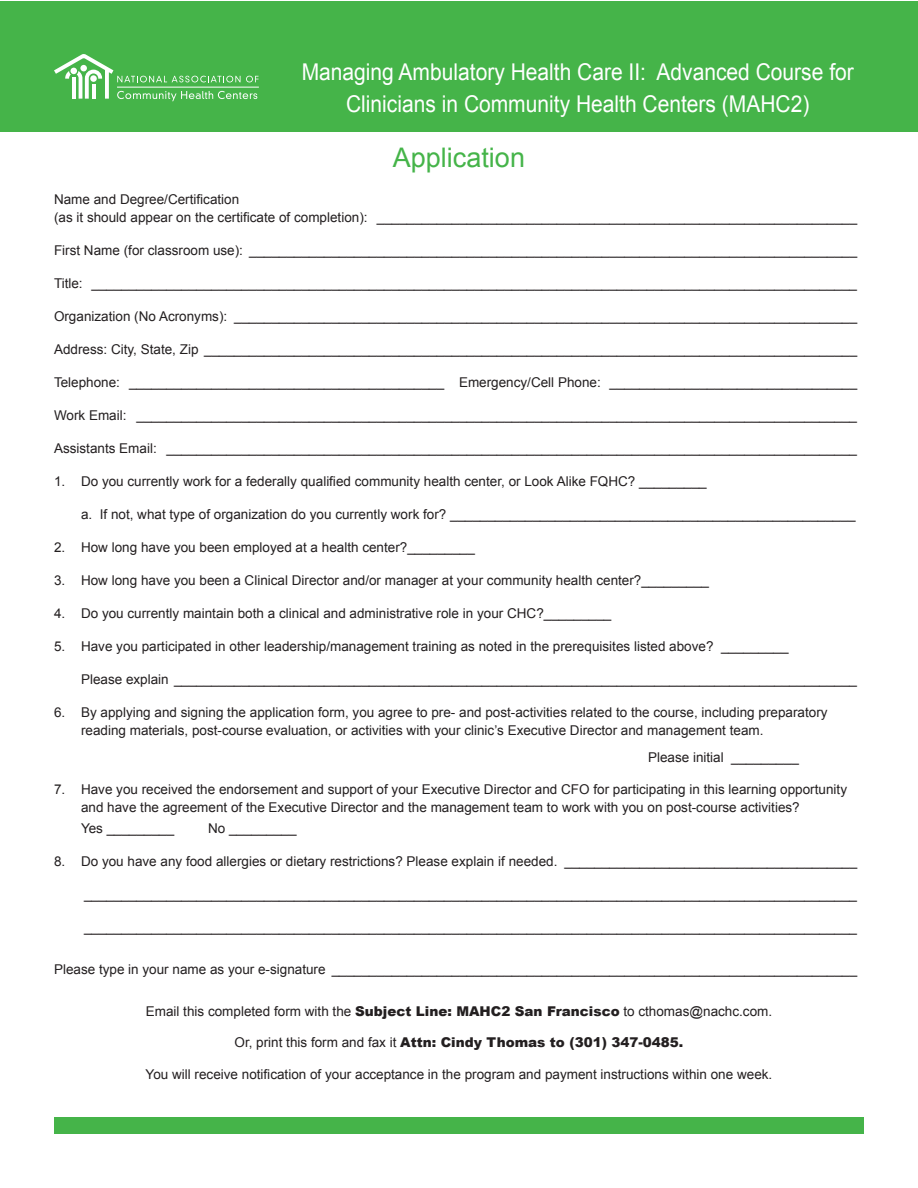
<style>
.page{position:relative;width:918px;height:1188px;background:#fff}
.page>*{position:absolute;margin:0;border:0;box-sizing:border-box;transform-origin:0 0}
.NEW_ag_text{font:27px "Arial";color:#45b449}
.FGMtext{font:23.1px/31.5px "Arial";color:#fff;text-align:center;scale:.91 1}
.NEW_ag_text-2{font:13.5px/18px "Arial";color:#231f20}
.NEW_ag_text-3{font:900 13.5px "Arial";color:#231f20}
.s1{font-weight:900}
.s2{font-weight:400}
</style>
<div class="page">
<div style="left:0;top:1px;width:918px;height:130px;background:#45b449"></div>
<svg style="left:54px;top:54px;width:204px;height:47px"></svg>
<hr style="left:117px;top:87px;width:142px;height:1px;background:#fff">
<div style="left:54px;top:1118px;width:810px;height:16px;background:#45b449"></div>
<p class="FGMtext" style="left:302px;top:56px;width:608px">Managing Ambulatory Health Care II: Advanced Course for<br>Clinicians in Community Health Centers (MAHC2)</p>
<p class="NEW_ag_text" style="left:393px;top:140px;width:134px">Application</p>
<p class="NEW_ag_text-2" style="left:54px;top:191px;width:805px">Name and Degree/Certification<br>(as it should appear on the certificate of completion): ________________________________________________________________</p>
<p class="NEW_ag_text-2" style="left:54px;top:242px;width:805px">First Name (for classroom use): _________________________________________________________________________________</p>
<p class="NEW_ag_text-2" style="left:54px;top:275px;width:805px">Title: ______________________________________________________________________________________________________</p>
<p class="NEW_ag_text-2" style="left:54px;top:308px;width:805px">Organization (No Acronyms): ___________________________________________________________________________________</p>
<p class="NEW_ag_text-2" style="left:54px;top:341px;width:805px">Address: City, State, Zip _______________________________________________________________________________________</p>
<p class="NEW_ag_text-2" style="left:54px;top:374px;width:805px">Telephone: __________________________________________ Emergency/Cell Phone: _________________________________</p>
<p class="NEW_ag_text-2" style="left:54px;top:407px;width:805px">Work Email: ________________________________________________________________________________________________</p>
<p class="NEW_ag_text-2" style="left:54px;top:440px;width:805px">Assistants Email: ____________________________________________________________________________________________</p>
<p class="NEW_ag_text-2" style="left:54px;top:473px;width:654px">1. Do you currently work for a federally qualified community health center, or Look Alike FQHC? _________</p>
<p class="NEW_ag_text-2" style="left:81px;top:506px;width:776px">a. If not, what type of organization do you currently work for? ______________________________________________________</p>
<p class="NEW_ag_text-2" style="left:54px;top:539px;width:422px">2. How long have you been employed at a health center?_________</p>
<p class="NEW_ag_text-2" style="left:54px;top:572px;width:657px">3. How long have you been a Clinical Director and/or manager at your community health center?_________</p>
<p class="NEW_ag_text-2" style="left:54px;top:605px;width:559px">4. Do you currently maintain both a clinical and administrative role in your CHC?_________</p>
<p class="NEW_ag_text-2" style="left:54px;top:638px;width:736px">5. Have you participated in other leadership/management training as noted in the prerequisites listed above? _________</p>
<p class="NEW_ag_text-2" style="left:81px;top:671px;width:778px">Please explain ___________________________________________________________________________________________</p>
<p class="NEW_ag_text-2" style="left:81px;top:704px;width:748px;text-indent:-27px">6. By applying and signing the application form, you agree to pre- and post-activities related to the course, including preparatory reading materials, post-course evaluation, or activities with your clinic’s Executive Director and management team.</p>
<p class="NEW_ag_text-2" style="left:648px;top:749px;width:152px">Please initial _________</p>
<p class="NEW_ag_text-2" style="left:81px;top:780px;width:768px;text-indent:-27px">7. Have you received the endorsement and support of your Executive Director and CFO for participating in this learning opportunity and have the agreement of the Executive Director and the management team to work with you on post-course activities?</p>
<p class="NEW_ag_text-2" style="left:81px;top:819px;width:95px">Yes _________</p>
<p class="NEW_ag_text-2" style="left:208px;top:819px;width:90px">No _________</p>
<p class="NEW_ag_text-2" style="left:54px;top:852px;width:805px">8. Do you have any food allergies or dietary restrictions? Please explain if needed. _______________________________________</p>
<p class="NEW_ag_text-2" style="left:84px;top:885px;width:775px">_______________________________________________________________________________________________________</p>
<p class="NEW_ag_text-2" style="left:84px;top:918px;width:775px">_______________________________________________________________________________________________________</p>
<p class="NEW_ag_text-2" style="left:54px;top:960px;width:805px">Please type in your name as your e-signature ______________________________________________________________________</p>
<p class="NEW_ag_text-2" style="left:146px;top:1002px;width:628px">Email this completed form with the <span class="s1">Subject Line: MAHC2 San Francisco</span> to cthomas@nachc.com.</p>
<p class="NEW_ag_text-3" style="left:235px;top:1033px;width:450px"><span class="s2">Or, print this form and fax it</span> Attn: Cindy Thomas to (301) 347-0485.</p>
<p class="NEW_ag_text-2" style="left:146px;top:1065px;width:628px">You will receive notification of your acceptance in the program and payment instructions within one week.</p>
</div>
